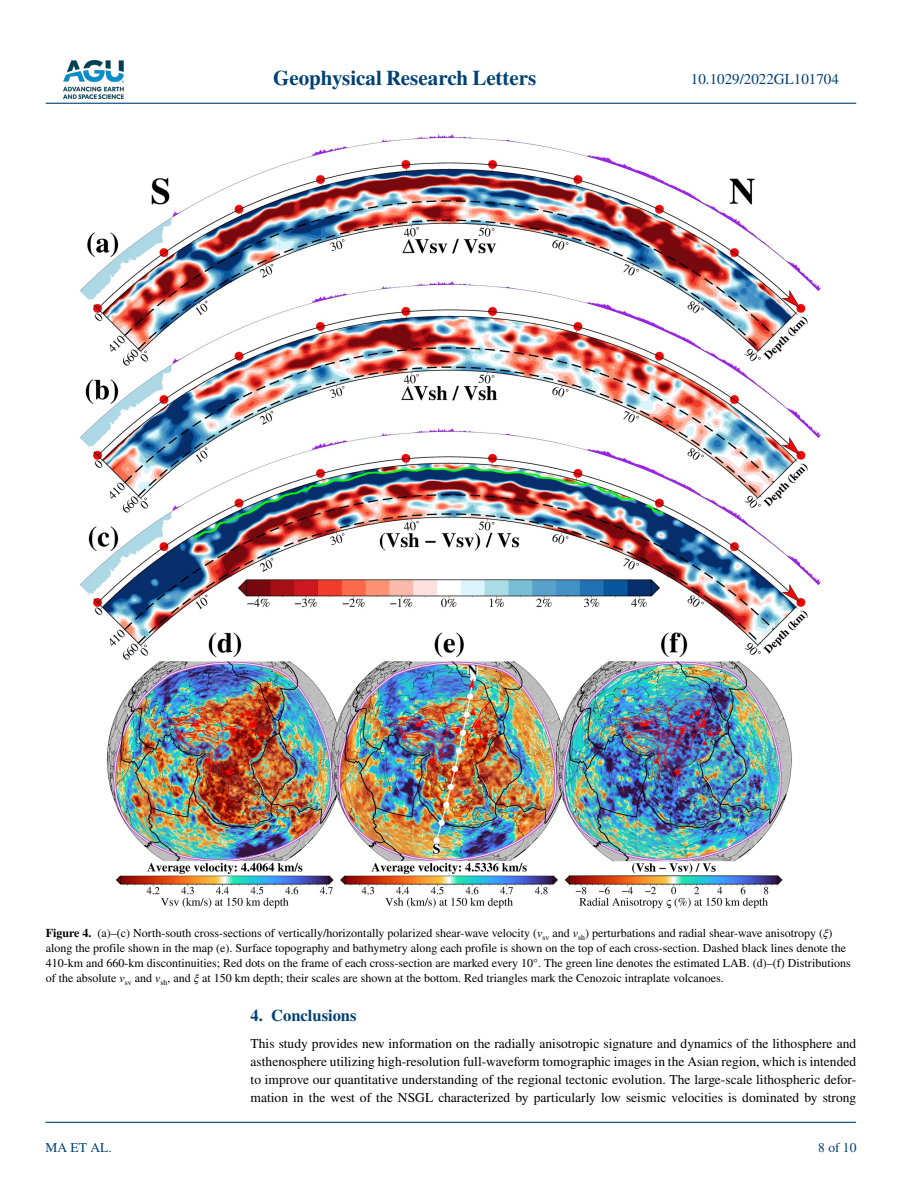
<style>
.page{position:relative;width:902px;height:1183px;background:#fff}
.page>*{position:absolute;margin:0;border:0;box-sizing:border-box;transform-origin:0 0}
.t1{font:700 21px "STIX";color:#004174}
.t2{font:700 16.5px "STIX";color:#004174}
.t3{font:15px "STIX";color:#004174}
.t4{font:13.5px/18px "STIX";color:#000;text-align:justify}
.t5{font:13.5px "STIX";color:#004174}
.t6{font:12px/15px "STIX";color:#000}
.s1{font-weight:700}
.s2{font-style:italic}
</style>
<div class="page">
<img style="left:63px;top:60px;width:60px;height:39px">
<hr style="left:46px;top:103px;width:810px;height:1px;background:#004174">
<hr style="left:45px;top:1121px;width:810px;height:1px;background:#004174">
<img style="left:80px;top:134px;width:741px;height:773px">
<h1 class="t1" style="left:273px;top:66px;width:265px">Geophysical Research Letters</h1>
<p class="t3" style="left:691px;top:69px;width:149px">10.1029/2022GL101704</p>
<p class="t6" style="left:46px;top:925px;width:806px"><span class="s1">Figure 4.</span> (a)–(c) North-south cross-sections of vertically/horizontally polarized shear-wave velocity (<span class="s2">v</span><sub>sv</sub> and <span class="s2">v</span><sub>sh</sub>) perturbations and radial shear-wave anisotropy (<span class="s2">ξ</span>) along the profile shown in the map (e). Surface topography and bathymetry along each profile is shown on the top of each cross-section. Dashed black lines denote the 410-km and 660-km discontinuities; Red dots on the frame of each cross-section are marked every 10°. The green line denotes the estimated LAB. (d)–(f) Distributions of the absolute <span class="s2">v</span><sub>sv</sub> and <span class="s2">v</span><sub>sh</sub>, and <span class="s2">ξ</span> at 150 km depth; their scales are shown at the bottom. Red triangles mark the Cenozoic intraplate volcanoes.</p>
<p class="t5" style="left:45px;top:1138px;width:68px">MA ET AL.</p>
<h2 class="t2" style="left:250px;top:1005px;width:107px">4. Conclusions</h2>
<p class="t4" style="left:250px;top:1035px;width:607px">This study provides new information on the radially anisotropic signature and dynamics of the lithosphere and asthenosphere utilizing high-resolution full-waveform tomographic images in the Asian region, which is intended to improve our quantitative understanding of the regional tectonic evolution. The large-scale lithospheric defor&shy;mation in the west of the NSGL characterized by particularly low seismic velocities is dominated by strong</p>
<p class="t5" style="left:818px;top:1138px;width:40px">8 of 10</p>
</div>
